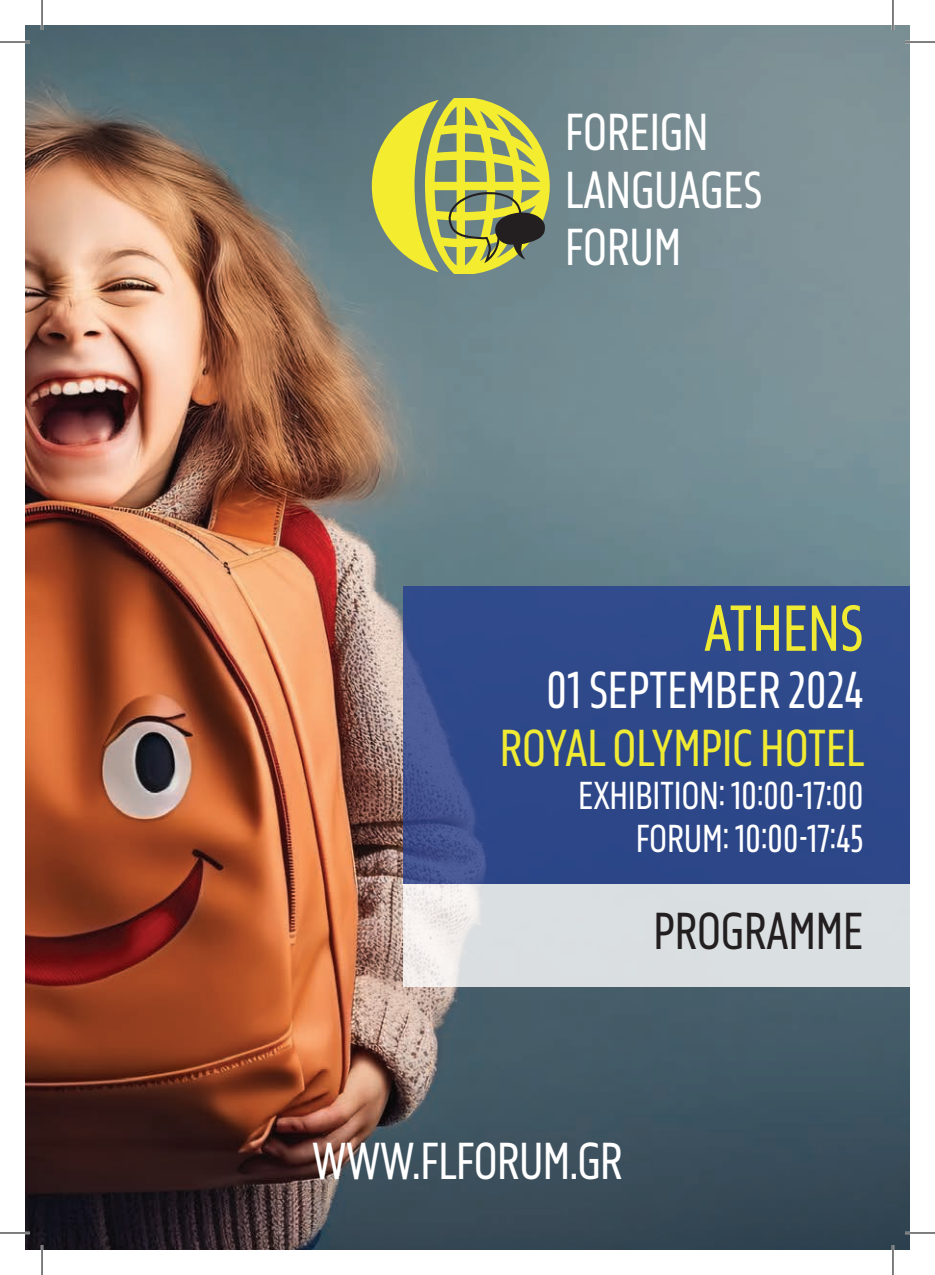
<style>
.page{position:relative;width:935px;height:1275px;background:#fff}
.page>*{position:absolute;margin:0;border:0;box-sizing:border-box;transform-origin:0 0}
.t1{font:60px "November Compressed LCG";letter-spacing:.01em;color:#f0eb32}
.t2{font:48px/57.6px "November Compressed LCG";letter-spacing:.01em;color:#fff}
.t3{font:48px "November Compressed LCG";letter-spacing:.01em;color:#f0eb32}
.t4{font:48px "November Compressed LCG";letter-spacing:.01em;color:#231f20}
.t5{font:36px/43.2px "November Compressed LCG";letter-spacing:.01em;color:#fff;text-align:right}
</style>
<div class="page">
<img style="left:25px;top:25px;width:884px;height:1225px">
<svg style="left:403px;top:586px;width:506px;height:298px;background:#2f498a"></svg>
<svg style="left:403px;top:884px;width:506px;height:102px;background:#dde0e2"></svg>
<svg style="left:372px;top:99px;width:177px;height:174px;background:#abb253"></svg>
<hr style="left:0;top:41px;width:30px;height:2px;background:#fff">
<hr style="left:904px;top:41px;width:30px;height:2px;background:#fff">
<hr style="left:0;top:1231px;width:30px;height:3px;background:#fff">
<hr style="left:904px;top:1231px;width:30px;height:3px;background:#fff">
<hr style="left:41px;top:0;width:2px;height:30px;background:#fff">
<hr style="left:41px;top:1245px;width:2px;height:30px;background:#fff">
<hr style="left:891px;top:0;width:3px;height:30px;background:#fff">
<hr style="left:891px;top:1245px;width:3px;height:30px;background:#fff">
<hr style="left:0;top:42px;width:30px;height:1px;background:#000">
<hr style="left:904px;top:42px;width:30px;height:1px;background:#000">
<hr style="left:0;top:1232px;width:30px;height:1px;background:#000">
<hr style="left:904px;top:1232px;width:30px;height:1px;background:#000">
<hr style="left:42px;top:0;width:1px;height:30px;background:#000">
<hr style="left:42px;top:1245px;width:1px;height:30px;background:#000">
<hr style="left:892px;top:0;width:1px;height:30px;background:#000">
<hr style="left:892px;top:1245px;width:1px;height:30px;background:#000">
<p class="t2" style="left:565px;top:102px;width:198px">FOREIGN<br>LANGUAGES<br>FORUM</p>
<p class="t1" style="left:704px;top:581px;width:160px">ATHENS</p>
<p class="t2" style="left:546px;top:660px;width:318px">01 SEPTEMBER 2024</p>
<p class="t3" style="left:500px;top:710px;width:365px">ROYAL OLYMPIC HOTEL</p>
<p class="t5" style="left:578px;top:773px;width:286px">EXHIBITION: 10:00-17:00<br>FORUM: 10:00-17:45</p>
<p class="t4" style="left:653px;top:893px;width:211px">PROGRAMME</p>
<p class="t2" style="left:312px;top:1131px;width:311px">WWW.FLFORUM.GR</p>
</div>
